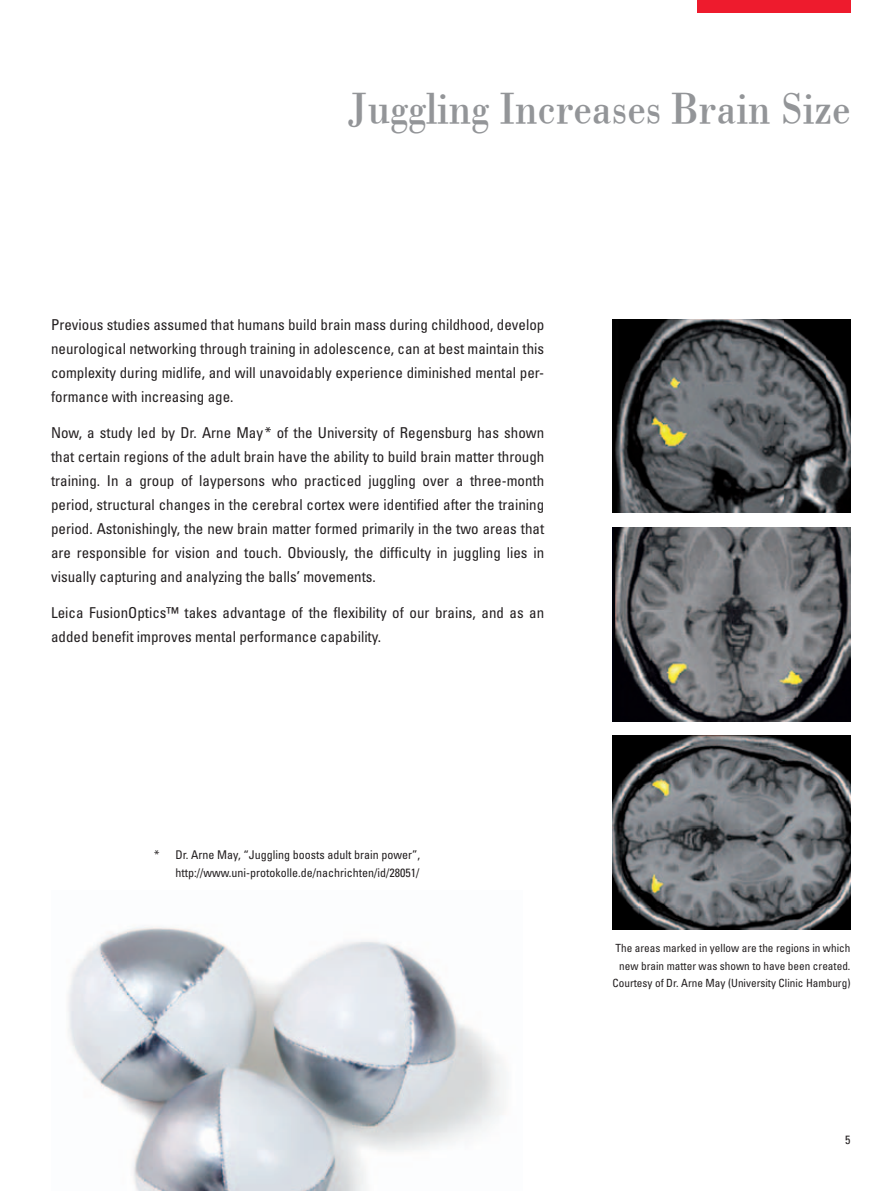
<style>
.page{position:relative;width:893px;height:1191px;background:#fff}
.page>*{position:absolute;margin:0;border:0;box-sizing:border-box;transform-origin:0 0}
.t1{font:45px "Leicana";color:#939598}
.t2{font:condensed 15px/24px "Univers LT Std";color:#231f20;text-align:justify}
.t3{font:condensed 12px/18px "Univers LT Std";color:#231f20;text-align:right}
.t4{font:condensed 11.25px/17.2px "Univers LT Std";color:#231f20;text-align:center}
</style>
<div class="page">
<img style="left:612px;top:319px;width:238px;height:193px">
<img style="left:612px;top:736px;width:238px;height:193px">
<img style="left:612px;top:527px;width:238px;height:194px">
<img style="left:68px;top:927px;width:437px;height:264px">
<div style="left:697px;top:0;width:153px;height:13px;background:#ee1b2d"></div>
<h1 class="t1" style="left:348px;top:81px;width:504px">Juggling Increases Brain Size</h1>
<p class="t2" style="left:51px;top:312px;width:495px">Previous studies assumed that humans build brain mass during childhood, develop neurological networking through training in adolescence, can at best maintain this complexity during midlife, and will unavoidably experience diminished mental per&shy;formance with increasing age.</p>
<p class="t2" style="left:51px;top:420px;width:495px">Now, a study led by Dr. Arne May * of the University of Regensburg has shown that certain regions of the adult brain have the ability to build brain matter through training. In a group of laypersons who practiced juggling over a three-month period, structural changes in the cerebral cortex were identified after the training period. Astonishingly, the new brain matter formed primarily in the two areas that are responsible for vision and touch. Obviously, the difficulty in juggling lies in visually capturing and analyzing the balls’ movements.</p>
<p class="t2" style="left:51px;top:600px;width:495px">Leica FusionOptics™ takes advantage of the flexibility of our brains, and as an added benefit improves mental performance capability.</p>
<p class="t3" style="left:154px;top:846px;width:267px">* Dr. Arne May, “Juggling boosts adult brain power”, http://www.uni-protokolle.de/nachrichten/id/28051/</p>
<p class="t4" style="left:613px;top:939px;width:239px">The areas marked in yellow are the regions in which new brain matter was shown to have been created.<br>Courtesy of Dr. Arne May (University Clinic Hamburg)</p>
<p class="t3" style="left:845px;top:1131px;width:7px">5</p>
</div>
